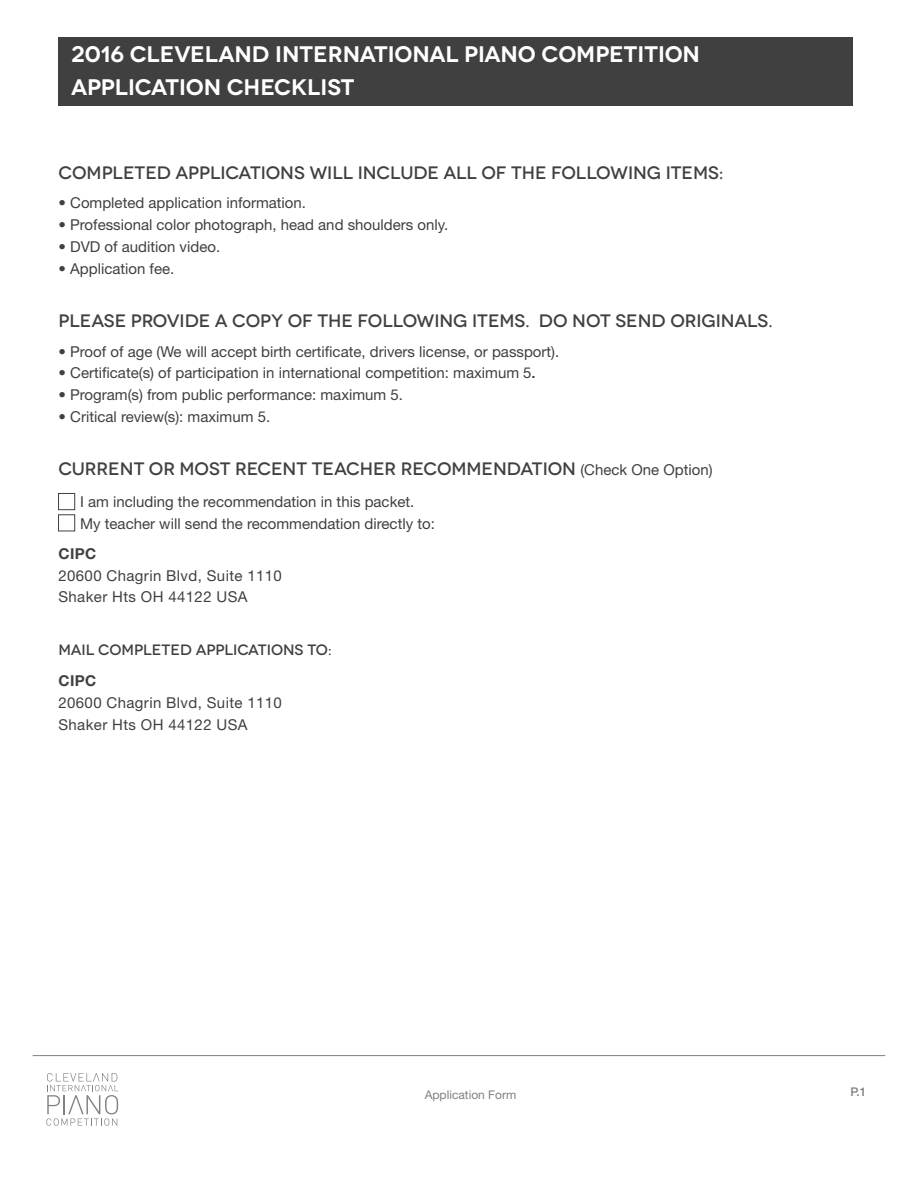
<style>
.page{position:relative;width:918px;height:1188px;background:#fff}
.page>*{position:absolute;margin:0;border:0;box-sizing:border-box;transform-origin:0 0}
.t1{font:600 22.5px/33px "Novecentowide";letter-spacing:-.005em;color:#fff}
.t2{font:500 18px "Novecentowide";letter-spacing:-.005em;color:#404041}
.t3{font:15px/21.8px "Helvetica Neue LT Std";color:#404041}
.t4{font:15px/21.8px "Helvetica Neue LT Std";letter-spacing:.025em;color:#404041}
.t5{font:500 15px "Novecentowide";letter-spacing:-.005em;color:#404041}
.t6{font:700 15px "Helvetica Neue LT Std";letter-spacing:.025em;color:#404041}
.t7{font:12px "Helvetica Neue LT Std";color:#808184}
.t8{font:500 12px "Helvetica Neue LT Std";color:#808184}
.s1{font-weight:500}
.s2{font-family:"Helvetica Neue LT Std";font-weight:400;font-size:15px}
</style>
<div class="page">
<div style="left:59px;top:37px;width:794px;height:68px;background:#404041"></div>
<div style="left:58px;top:493px;width:17px;height:17px;border:1px solid #404041"></div>
<div style="left:58px;top:514px;width:17px;height:17px;border:1px solid #404041"></div>
<svg style="left:46px;top:1073px;width:72px;height:53px"></svg>
<hr style="left:33px;top:1055px;width:852px;height:1px;background:#808184">
<h1 class="t1" style="left:71px;top:38px;width:630px">2016 CLEVELAND INTERNATIONAL PIANO COMPETITION<br>APPLICATION CHECKLIST</h1>
<p class="t2" style="left:59px;top:162px;width:666px">COMPLETED APPLICATIONS WILL INCLUDE ALL OF THE FOLLOWING ITEMS:</p>
<p class="t3" style="left:59px;top:192px;width:249px">• Completed application information.</p>
<p class="t3" style="left:59px;top:214px;width:391px">• Professional color photograph, head and shoulders only.</p>
<p class="t3" style="left:59px;top:236px;width:163px">• DVD of audition video.</p>
<p class="t3" style="left:59px;top:257px;width:117px">• Application fee.</p>
<p class="t2" style="left:59px;top:310px;width:716px">PLEASE PROVIDE A COPY OF THE FOLLOWING ITEMS. DO NOT SEND ORIGINALS.</p>
<p class="t3" style="left:59px;top:340px;width:502px">• Proof of age (We will accept birth certificate, drivers license, or passport).</p>
<p class="t3" style="left:59px;top:362px;width:479px">• Certificate(s) of participation in international competition: maximum 5<span class="s1">.</span></p>
<p class="t3" style="left:59px;top:384px;width:346px">• Program(s) from public performance: maximum 5.</p>
<p class="t3" style="left:59px;top:405px;width:213px">• Critical review(s): maximum 5.</p>
<p class="t2" style="left:59px;top:458px;width:656px">CURRENT OR MOST RECENT TEACHER RECOMMENDATION <span class="s2">(Check One Option)</span></p>
<p class="t3" style="left:80px;top:491px;width:356px">I am including the recommendation in this packet.<br>My teacher will send the recommendation directly to:</p>
<p class="t6" style="left:59px;top:544px;width:39px">CIPC</p>
<p class="t4" style="left:59px;top:564px;width:225px">20600 Chagrin Blvd, Suite 1110<br>Shaker Hts OH 44122 USA</p>
<p class="t5" style="left:59px;top:641px;width:275px">MAIL COMPLETED APPLICATIONS TO:</p>
<p class="t6" style="left:59px;top:671px;width:39px">CIPC</p>
<p class="t4" style="left:59px;top:691px;width:225px">20600 Chagrin Blvd, Suite 1110<br>Shaker Hts OH 44122 USA</p>
<p class="t7" style="left:425px;top:1088px;width:93px">Application Form</p>
<p class="t8" style="left:850px;top:1084px;width:17px">P.1</p>
</div>
